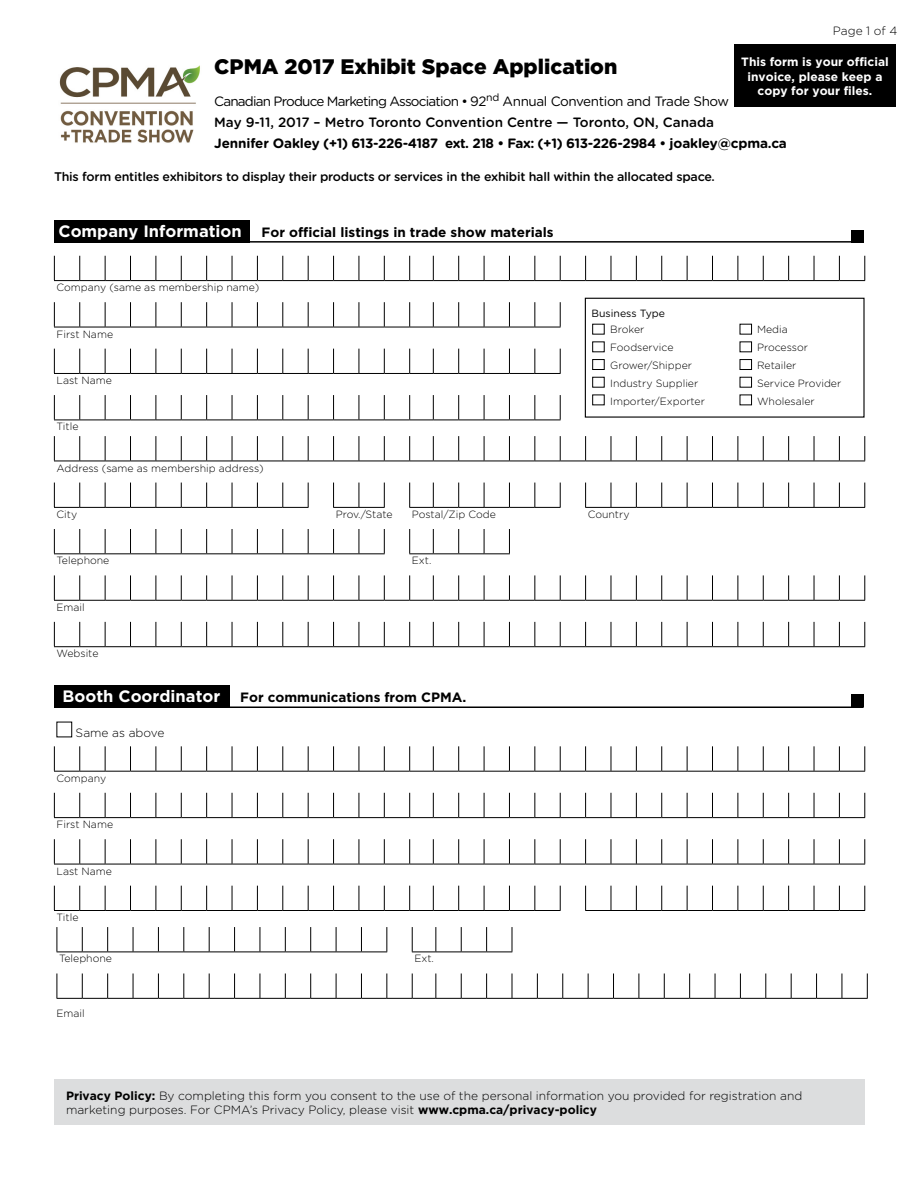
<style>
.page{position:relative;width:918px;height:1188px;background:#fff}
.page>*{position:absolute;margin:0;border:0;box-sizing:border-box;transform-origin:0 0}
.t1{font:900 21px "Gotham HTF";color:#000}
.t2{font:13.5px/21px "Gotham Rounded";letter-spacing:-.06em;color:#000}
.t3{font:700 13.5px "Gotham HTF";color:#000}
.t4{font:700 13.5px "Gotham Rounded";letter-spacing:-.025em;color:#000}
.t5{font:500 12.45px "Gotham Rounded";letter-spacing:-.02em;color:#000}
.t6{font:300 12px/14.4px "Gotham Rounded";color:#000}
.t7{font:700 12px/14.4px "Gotham HTF";color:#fff;text-align:center}
.t8{font:300 10.5px/18px "Gotham Rounded";color:#000}
.t9{font:10.5px "Gotham Rounded";color:#000}
.s1{font-weight:500}
.s2{font-size:16.5px;color:#fff}
.s3{font-family:"Gotham HTF";font-weight:700}
</style>
<div class="page">
<div style="left:54px;top:220px;width:196px;height:23px;background:#000"></div>
<div style="left:54px;top:1079px;width:810px;height:46px;background:#dcddde"></div>
<div style="left:851px;top:230px;width:13px;height:13px;background:#000"></div>
<div style="left:734px;top:45px;width:162px;height:62px;background:#000"></div>
<svg style="left:54px;top:256px;width:811px;height:25px"></svg>
<svg style="left:54px;top:349px;width:507px;height:25px"></svg>
<svg style="left:54px;top:395px;width:507px;height:26px"></svg>
<svg style="left:54px;top:436px;width:811px;height:26px"></svg>
<svg style="left:54px;top:483px;width:255px;height:25px"></svg>
<svg style="left:585px;top:483px;width:280px;height:25px"></svg>
<svg style="left:54px;top:529px;width:331px;height:25px"></svg>
<svg style="left:409px;top:529px;width:101px;height:25px"></svg>
<svg style="left:54px;top:575px;width:811px;height:26px"></svg>
<svg style="left:54px;top:622px;width:811px;height:25px"></svg>
<svg style="left:409px;top:483px;width:152px;height:25px"></svg>
<svg style="left:333px;top:483px;width:52px;height:25px"></svg>
<svg style="left:54px;top:302px;width:507px;height:26px"></svg>
<svg style="left:54px;top:746px;width:811px;height:26px"></svg>
<svg style="left:54px;top:793px;width:811px;height:118px"></svg>
<div style="left:57px;top:722px;width:15px;height:15px;border:1px solid #000"></div>
<svg style="left:57px;top:927px;width:330px;height:26px"></svg>
<svg style="left:412px;top:927px;width:101px;height:26px"></svg>
<svg style="left:57px;top:973px;width:811px;height:26px"></svg>
<hr style="left:54px;top:241px;width:810px;height:2px;background:#000">
<div style="left:54px;top:685px;width:176px;height:22px;background:#000"></div>
<div style="left:851px;top:694px;width:13px;height:13px;background:#000"></div>
<hr style="left:54px;top:706px;width:810px;height:2px;background:#000">
<img style="left:59px;top:65px;width:141px;height:78px">
<div style="left:585px;top:298px;width:280px;height:120px;border:1px solid #000"></div>
<div style="left:592px;top:324px;width:12px;height:10px;border:1px solid #000"></div>
<div style="left:592px;top:342px;width:12px;height:10px;border:1px solid #000"></div>
<div style="left:592px;top:359px;width:12px;height:11px;border:1px solid #000"></div>
<div style="left:592px;top:377px;width:12px;height:10px;border:1px solid #000"></div>
<div style="left:592px;top:395px;width:12px;height:10px;border:1px solid #000"></div>
<div style="left:740px;top:324px;width:12px;height:10px;border:1px solid #000"></div>
<div style="left:740px;top:342px;width:12px;height:10px;border:1px solid #000"></div>
<div style="left:740px;top:359px;width:12px;height:11px;border:1px solid #000"></div>
<div style="left:740px;top:377px;width:12px;height:10px;border:1px solid #000"></div>
<div style="left:740px;top:395px;width:12px;height:10px;border:1px solid #000"></div>
<p class="t6" style="left:833px;top:23px;width:66px">Page 1 of 4</p>
<p class="t7" style="left:741px;top:55px;width:149px">This form is your official invoice, please keep a copy for your files.</p>
<h1 class="t1" style="left:214px;top:54px;width:405px">CPMA 2017 Exhibit Space Application</h1>
<p class="t2" style="left:214px;top:90px;width:516px">Canadian Produce Marketing Association • 92<sup>nd</sup> Annual Convention and Trade Show<br><span class="s1">May 9-11, 2017 – Metro Toronto Convention Centre — Toronto, ON, Canada</span></p>
<p class="t4" style="left:214px;top:133px;width:574px">Jennifer Oakley (+1) 613-226-4187 ext. 218 • Fax: (+1) 613-226-2984 • joakley@cpma.ca</p>
<p class="t5" style="left:54px;top:167px;width:663px">This form entitles exhibitors to display their products or services in the exhibit hall within the allocated space.</p>
<p class="t3" style="left:59px;top:224px;width:497px"><span class="s2">Company Information</span> For official listings in trade show materials</p>
<p class="t8" style="left:57px;top:278px;width:204px">Company (same as membership name)</p>
<p class="t9" style="left:592px;top:306px;width:75px">Business Type</p>
<p class="t8" style="left:610px;top:319px;width:96px">Broker<br>Foodservice<br>Grower/Shipper<br>Industry Supplier<br>Importer/Exporter</p>
<p class="t8" style="left:757px;top:319px;width:86px">Media<br>Processor<br>Retailer<br>Service Provider<br>Wholesaler</p>
<p class="t8" style="left:57px;top:324px;width:58px">First Name</p>
<p class="t8" style="left:57px;top:371px;width:57px">Last Name</p>
<p class="t8" style="left:57px;top:417px;width:23px">Title</p>
<p class="t8" style="left:57px;top:458px;width:209px">Address (same as membership address)</p>
<p class="t8" style="left:57px;top:505px;width:22px">City</p>
<p class="t8" style="left:336px;top:505px;width:58px">Prov./State</p>
<p class="t8" style="left:412px;top:505px;width:86px">Postal/Zip Code</p>
<p class="t8" style="left:588px;top:505px;width:43px">Country</p>
<p class="t8" style="left:57px;top:551px;width:54px">Telephone</p>
<p class="t8" style="left:412px;top:551px;width:21px">Ext.</p>
<p class="t8" style="left:57px;top:598px;width:30px">Email</p>
<p class="t8" style="left:57px;top:644px;width:43px">Website</p>
<p class="t3" style="left:63px;top:689px;width:405px"><span class="s2">Booth Coordinator</span> For communications from CPMA.</p>
<p class="t6" style="left:76px;top:725px;width:90px">Same as above</p>
<p class="t8" style="left:57px;top:769px;width:51px">Company</p>
<p class="t8" style="left:57px;top:815px;width:58px">First Name</p>
<p class="t8" style="left:57px;top:861px;width:57px">Last Name</p>
<p class="t8" style="left:57px;top:908px;width:23px">Title</p>
<p class="t8" style="left:59px;top:949px;width:54px">Telephone</p>
<p class="t8" style="left:414px;top:949px;width:21px">Ext.</p>
<p class="t8" style="left:57px;top:1004px;width:30px">Email</p>
<p class="t6" style="left:66px;top:1088px;width:738px"><span class="s3">Privacy Policy:</span> By completing this form you consent to the use of the personal information you provided for registration and marketing purposes. For CPMA’s Privacy Policy, please visit <span class="s3">www.cpma.ca/privacy-policy</span></p>
</div>
